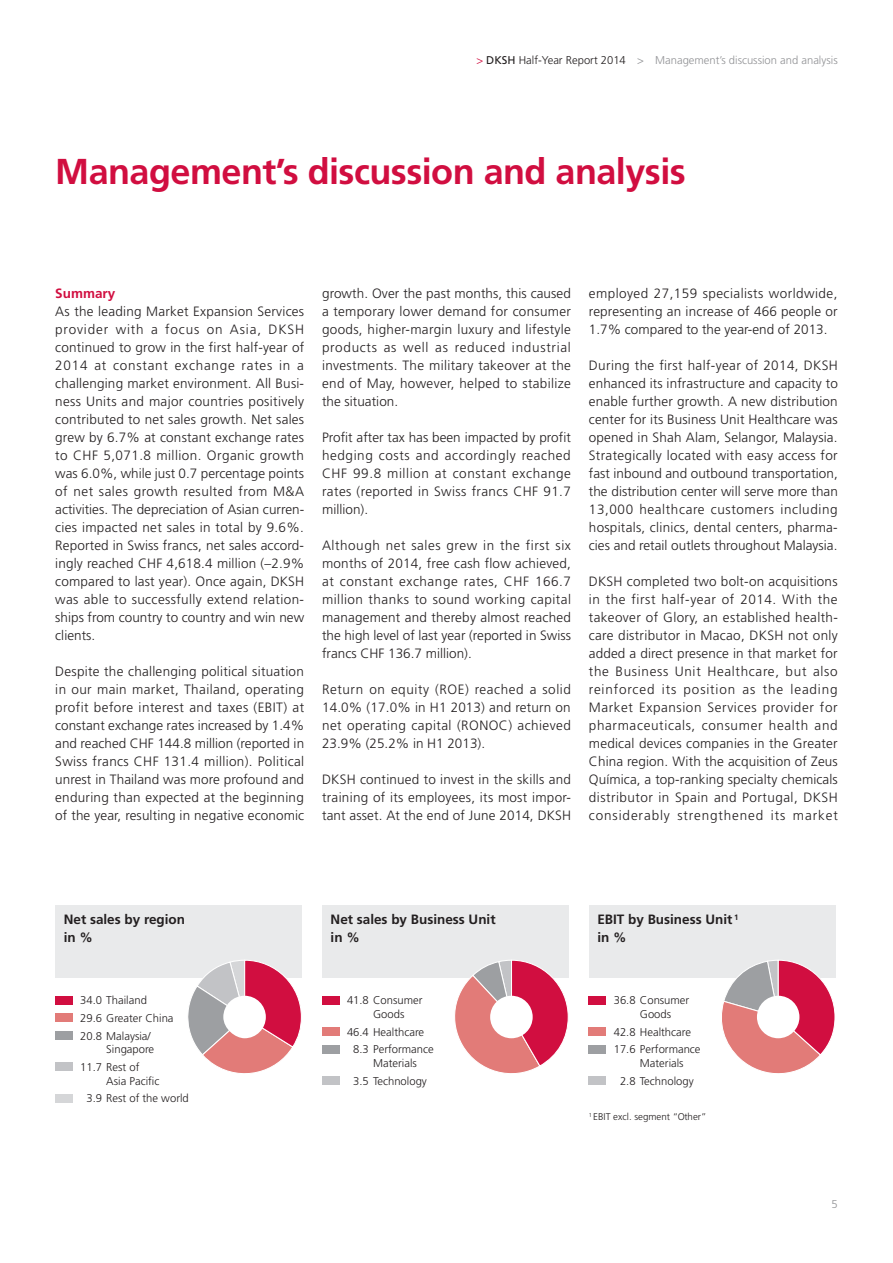
<style>
.page{position:relative;width:893px;height:1263px;background:#fff}
.page>*{position:absolute;margin:0;border:0;box-sizing:border-box;transform-origin:0 0}
.t1{font:700 36px "Frutiger LT Std";letter-spacing:-.015em;color:#d10e40}
.t2{font:300 13.5px/18px "Frutiger LT Std";letter-spacing:.01em;color:#231f20;text-align:justify}
.t3{font:700 13.5px/18px "Frutiger LT Std";color:#231f20}
.t4{font:700 13.5px "Frutiger LT Std";color:#d10e40}
.t5{font:300 11.25px/17.7px "Frutiger LT Std";color:#231f20}
.t6{font:300 11.25px "Frutiger LT Std";color:#919295}
.t7{font:300 9.75px "Frutiger LT Std";color:#231f20}
.s1{color:#d10e40}
.s2{font-weight:400;color:#231f20}
.s3{color:#231f20}
</style>
<div class="page">
<div style="left:589px;top:906px;width:246px;height:72px;background:#e9eaeb"></div>
<div style="left:589px;top:996px;width:17px;height:8px;background:#d10e40"></div>
<div style="left:589px;top:1027px;width:17px;height:8px;background:#e27b78"></div>
<div style="left:589px;top:1045px;width:17px;height:8px;background:#9d9fa2"></div>
<div style="left:589px;top:1076px;width:17px;height:8px;background:#c2c3c6"></div>
<div style="left:55px;top:906px;width:247px;height:72px;background:#e9eaeb"></div>
<div style="left:55px;top:996px;width:17px;height:8px;background:#d10e40"></div>
<div style="left:55px;top:1013px;width:17px;height:9px;background:#e27b78"></div>
<div style="left:55px;top:1031px;width:17px;height:9px;background:#9d9fa2"></div>
<div style="left:55px;top:1062px;width:17px;height:9px;background:#c2c3c6"></div>
<div style="left:55px;top:1094px;width:17px;height:8px;background:#d5d6d8"></div>
<div style="left:322px;top:906px;width:247px;height:72px;background:#e9eaeb"></div>
<div style="left:322px;top:996px;width:17px;height:8px;background:#d10e40"></div>
<div style="left:322px;top:1027px;width:17px;height:8px;background:#e27b78"></div>
<div style="left:322px;top:1045px;width:17px;height:8px;background:#9d9fa2"></div>
<div style="left:322px;top:1076px;width:17px;height:8px;background:#c2c3c6"></div>
<svg style="left:722px;top:960px;width:113px;height:114px"></svg>
<div style="left:757px;top:996px;width:42px;height:42px;background:#fff;border-radius:50%"></div>
<svg style="left:455px;top:960px;width:114px;height:114px"></svg>
<div style="left:490px;top:996px;width:43px;height:42px;background:#fff;border-radius:50%"></div>
<svg style="left:188px;top:960px;width:114px;height:114px"></svg>
<div style="left:223px;top:996px;width:43px;height:42px;background:#fff;border-radius:50%"></div>
<p class="t6" style="left:476px;top:53px;width:363px"><span class="s1">&gt;</span> <span class="s2">DKSH</span> <span class="s3">Half-Year Report 2014</span> &gt; Management’s discussion and analysis</p>
<h1 class="t1" style="left:55px;top:151px;width:632px">Management’s discussion and analysis</h1>
<p class="t4" style="left:55px;top:285px;width:62px">Summary</p>
<p class="t2" style="left:55px;top:302px;width:250px">As the leading Market Expansion Services provider with a focus on Asia, DKSH continued to grow in the first half-year of 2014 at constant exchange rates in a challenging market environment. All Busi&shy;ness Units and major countries positively contributed to net sales growth. Net sales grew by 6.7% at constant exchange rates to CHF 5,071.8 million. Organic growth was 6.0%, while just 0.7 percentage points of net sales growth resulted from M&amp;A activities. The depreciation of Asian curren&shy;cies impacted net sales in total by 9.6%.<br>Reported in Swiss francs, net sales accord&shy;ingly reached CHF 4,618.4 million (–2.9% compared to last year). Once again, DKSH was able to successfully extend relation&shy;ships from country to country and win new clients.</p>
<p class="t2" style="left:55px;top:662px;width:250px">Despite the challenging political situation in our main market, Thailand, operating profit before interest and taxes (EBIT) at constant exchange rates increased by 1.4% and reached CHF 144.8 million (reported in Swiss francs CHF 131.4 million). Political unrest in Thailand was more profound and enduring than expected at the beginning of the year, resulting in negative economic</p>
<p class="t2" style="left:322px;top:284px;width:250px">growth. Over the past months, this caused a temporary lower demand for consumer goods, higher-margin luxury and lifestyle products as well as reduced industrial investments. The military takeover at the end of May, however, helped to stabilize the situation.</p>
<p class="t2" style="left:322px;top:428px;width:250px">Profit after tax has been impacted by profit hedging costs and accordingly reached CHF 99.8 million at constant exchange rates (reported in Swiss francs CHF 91.7 million).</p>
<p class="t2" style="left:322px;top:536px;width:250px">Although net sales grew in the first six months of 2014, free cash flow achieved, at constant exchange rates, CHF 166.7 million thanks to sound working capital management and thereby almost reached the high level of last year (reported in Swiss francs CHF 136.7 million).</p>
<p class="t2" style="left:322px;top:680px;width:250px">Return on equity (ROE) reached a solid 14.0% (17.0% in H1 2013) and return on net operating capital (RONOC) achieved 23.9% (25.2% in H1 2013).</p>
<p class="t2" style="left:322px;top:770px;width:250px">DKSH continued to invest in the skills and training of its employees, its most impor&shy;tant asset. At the end of June 2014, DKSH</p>
<p class="t2" style="left:589px;top:284px;width:250px">employed 27,159 specialists worldwide, representing an increase of 466 people or 1.7% compared to the year-end of 2013.</p>
<p class="t2" style="left:589px;top:356px;width:250px">During the first half-year of 2014, DKSH enhanced its infrastructure and capacity to enable further growth. A new distribution center for its Business Unit Healthcare was opened in Shah Alam, Selangor, Malaysia.<br>Strategically located with easy access for fast inbound and outbound transportation, the distribution center will serve more than 13,000 healthcare customers including hospitals, clinics, dental centers, pharma&shy;cies and retail outlets throughout Malaysia.</p>
<p class="t2" style="left:589px;top:572px;width:250px">DKSH completed two bolt-on acquisitions in the first half-year of 2014. With the takeover of Glory, an established health&shy;care distributor in Macao, DKSH not only added a direct presence in that market for the Business Unit Healthcare, but also reinforced its position as the leading Market Expansion Services provider for pharmaceuticals, consumer health and medical devices companies in the Greater China region. With the acquisition of Zeus Química, a top-ranking specialty chemicals distributor in Spain and Portugal, DKSH considerably strengthened its market</p>
<p class="t3" style="left:64px;top:910px;width:123px">Net sales by region in %</p>
<p class="t5" style="left:80px;top:992px;width:95px">34.0 Thailand<br>29.6 Greater China<br>20.8 Malaysia/</p>
<p class="t5" style="left:80px;top:1041px;width:76px;text-indent:26px">Singapore<br>11.7 Rest of</p>
<p class="t5" style="left:86px;top:1072px;width:104px;text-indent:20px">Asia Pacific<br>3.9 Rest of the world</p>
<p class="t3" style="left:331px;top:910px;width:167px">Net sales by Business Unit in %</p>
<p class="t5" style="left:373px;top:994px;width:51px;line-height:13.5px;text-indent:-26px">41.8 Consumer<br>Goods</p>
<p class="t5" style="left:353px;top:1023px;width:82px;text-indent:-6px">46.4 Healthcare<br>8.3 Performance</p>
<p class="t5" style="left:353px;top:1054px;width:75px;text-indent:20px">Materials<br>3.5 Technology</p>
<p class="t3" style="left:597px;top:910px;width:143px">EBIT by Business Unit <sup>1 </sup>in %</p>
<p class="t5" style="left:640px;top:994px;width:51px;line-height:13.5px;text-indent:-26px">36.8 Consumer<br>Goods</p>
<p class="t5" style="left:614px;top:1023px;width:88px">42.8 Healthcare<br>17.6 Performance</p>
<p class="t5" style="left:620px;top:1054px;width:75px;text-indent:20px">Materials<br>2.8 Technology</p>
<p class="t7" style="left:589px;top:1111px;width:119px"><sup>1</sup> EBIT excl. segment “Other”</p>
<p class="t6" style="left:831px;top:1197px;width:8px">5</p>
</div>
